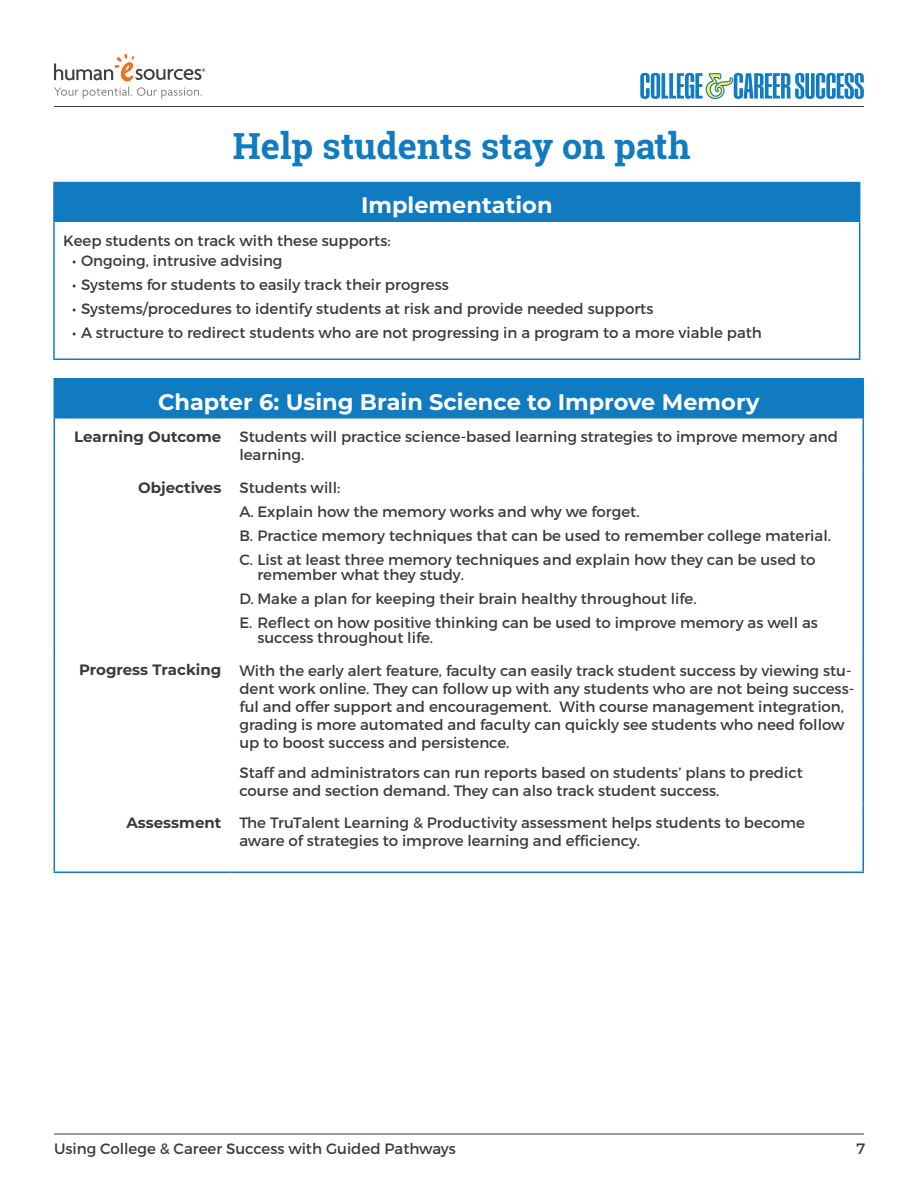
<style>
.page{position:relative;width:918px;height:1188px;background:#fff}
.page>*{position:absolute;margin:0;border:0;box-sizing:border-box;transform-origin:0 0}
.t1{font:700 36px "Roboto Slab";color:#107bc1}
.t2{font:700 22.5px "Montserrat";color:#fff}
.Letter_Bullets{font:15px/18px "Montserrat";color:#3b3b38}
.t3{font:700 15px "Montserrat";color:#3b3b38}
</style>
<div class="page">
<hr style="left:54px;top:1134px;width:810px;height:1px;background:#3b3b38">
<hr style="left:54px;top:106px;width:810px;height:1px;background:#3b3b38">
<svg style="left:54px;top:54px;width:151px;height:45px"></svg>
<svg style="left:640px;top:73px;width:224px;height:26px"></svg>
<div style="left:54px;top:183px;width:806px;height:39px;background:#107bc1"></div>
<hr style="left:53px;top:182px;width:807px;height:1px;background:#107bc1">
<hr style="left:53px;top:183px;width:2px;height:39px;background:#107bc1">
<hr style="left:53px;top:222px;width:2px;height:136px;background:#107bc1">
<hr style="left:859px;top:222px;width:1px;height:136px;background:#107bc1">
<hr style="left:53px;top:358px;width:807px;height:2px;background:#107bc1">
<div style="left:54px;top:379px;width:809px;height:40px;background:#107bc1"></div>
<hr style="left:54px;top:378px;width:176px;height:2px;background:#107bc1">
<hr style="left:230px;top:378px;width:634px;height:2px;background:#107bc1">
<hr style="left:862px;top:379px;width:2px;height:40px;background:#107bc1">
<hr style="left:54px;top:419px;width:1px;height:50px;background:#107bc1">
<hr style="left:862px;top:419px;width:2px;height:50px;background:#107bc1">
<hr style="left:54px;top:469px;width:1px;height:183px;background:#107bc1">
<hr style="left:862px;top:469px;width:2px;height:183px;background:#107bc1">
<hr style="left:54px;top:652px;width:1px;height:153px;background:#107bc1">
<hr style="left:862px;top:652px;width:2px;height:153px;background:#107bc1">
<hr style="left:54px;top:805px;width:1px;height:67px;background:#107bc1">
<hr style="left:862px;top:805px;width:2px;height:67px;background:#107bc1">
<hr style="left:54px;top:872px;width:176px;height:1px;background:#107bc1">
<hr style="left:230px;top:872px;width:634px;height:1px;background:#107bc1">
<p class="t1" style="left:233px;top:121px;width:459px">Help students stay on path</p>
<p class="t2" style="left:361px;top:189px;width:193px">Implementation</p>
<p class="Letter_Bullets" style="left:63px;top:232px;width:329px">Keep students on track with these supports:</p>
<p class="Letter_Bullets" style="left:72px;top:251px;width:212px">• Ongoing, intrusive advising</p>
<p class="Letter_Bullets" style="left:72px;top:275px;width:378px">• Systems for students to easily track their progress</p>
<p class="Letter_Bullets" style="left:72px;top:299px;width:583px">• Systems/procedures to identify students at risk and provide needed supports</p>
<p class="Letter_Bullets" style="left:72px;top:323px;width:691px">• A structure to redirect students who are not progressing in a program to a more viable path</p>
<p class="t2" style="left:158px;top:385px;width:603px">Chapter 6: Using Brain Science to Improve Memory</p>
<p class="t3" style="left:74px;top:426px;width:149px">Learning Outcome</p>
<p class="Letter_Bullets" style="left:239px;top:428px;width:600px">Students will practice science-based learning strategies to improve memory and learning.</p>
<p class="t3" style="left:138px;top:477px;width:85px">Objectives</p>
<p class="Letter_Bullets" style="left:239px;top:479px;width:103px">Students will:</p>
<p class="Letter_Bullets" style="left:239px;top:503px;width:402px">A. Explain how the memory works and why we forget.</p>
<p class="Letter_Bullets" style="left:239px;top:527px;width:593px">B. Practice memory techniques that can be used to remember college material.</p>
<p class="Letter_Bullets" style="left:257px;top:552px;width:560px;line-height:15px;text-indent:-18px">C. List at least three memory techniques and explain how they can be used to remember what they study.</p>
<p class="Letter_Bullets" style="left:239px;top:590px;width:459px">D. Make a plan for keeping their brain healthy throughout life.</p>
<p class="Letter_Bullets" style="left:257px;top:615px;width:562px;line-height:15px;text-indent:-18px">E. Reflect on how positive thinking can be used to improve memory as well as success throughout life.</p>
<p class="t3" style="left:79px;top:659px;width:144px">Progress Tracking</p>
<p class="Letter_Bullets" style="left:239px;top:661px;width:616px">With the early alert feature, faculty can easily track student success by viewing stu&shy;dent work online. They can follow up with any students who are not being success&shy;ful and offer support and encouragement. With course management integration, grading is more automated and faculty can quickly see students who need follow up to boost success and persistence.</p>
<p class="Letter_Bullets" style="left:239px;top:763px;width:565px">Staff and administrators can run reports based on students’ plans to predict course and section demand. They can also track student success.</p>
<p class="t3" style="left:126px;top:812px;width:96px">Assessment</p>
<p class="Letter_Bullets" style="left:239px;top:814px;width:567px">The TruTalent Learning &amp; Productivity assessment helps students to become aware of strategies to improve learning and efficiency.</p>
<p class="Letter_Bullets" style="left:54px;top:1140px;width:403px">Using College &amp; Career Success with Guided Pathways</p>
<p class="Letter_Bullets" style="left:856px;top:1140px;width:11px">7</p>
</div>
